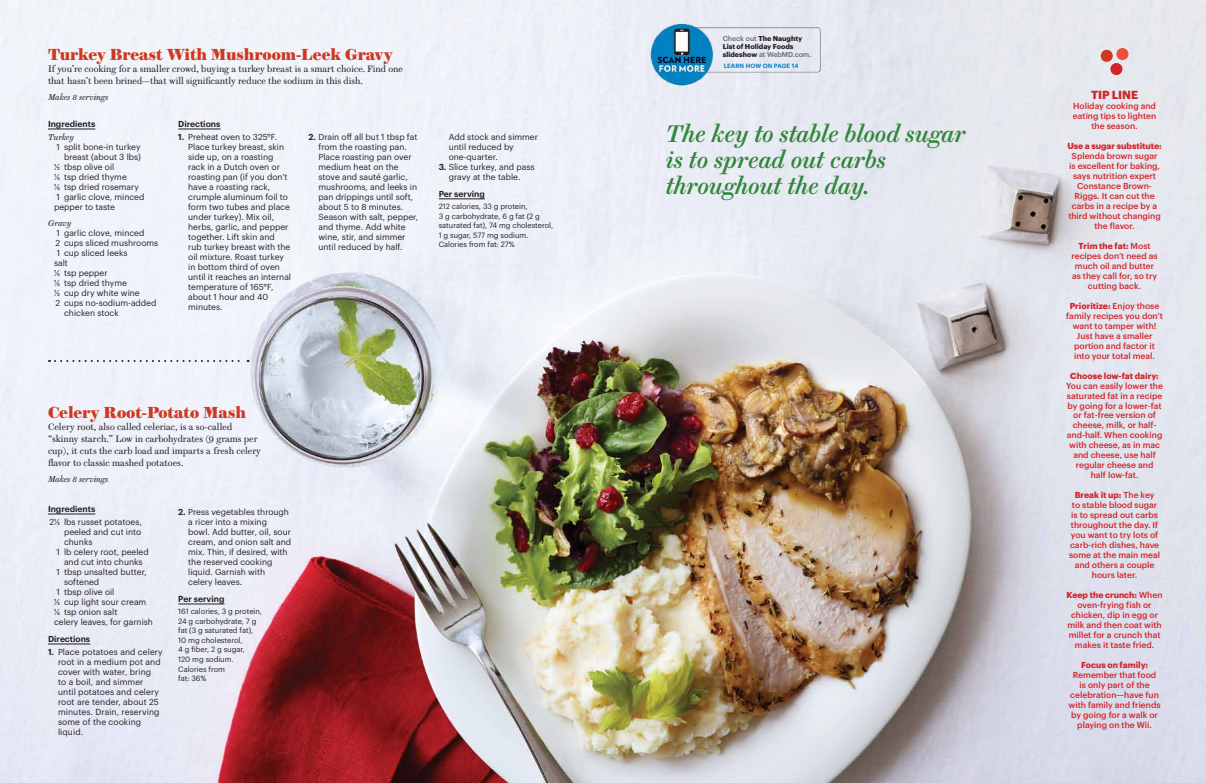
<style>
.page{position:relative;width:1206px;height:783px;background:#fff}
.page>*{position:absolute;margin:0;border:0;box-sizing:border-box;transform-origin:0 0}
.t1{font:italic 500 24px/26px "Brunel Text";color:#318739}
.t2{font:700 16px "Brunel Text";letter-spacing:-.005em;color:#cf381e}
.t3{font:700 11.5px "Graphik";letter-spacing:-.005em;color:#d2232a}
.t4{font:9.2px/12px "Brunel Text";color:#231f20}
.t5{font:8.5px/10px "Graphik";color:#231f20}
.t6{font:500 8.5px/10px "Graphik";color:#d2232a;text-align:center}
.t7{font:600 8.5px "Graphik";color:#231f20}
.t8{font:700 8.5px "Graphik";color:#d2232a}
.t9{font:italic 8.5px "Brunel Text";color:#231f20}
.t10{font:7.5px/9.5px "Graphik";letter-spacing:-.005em;color:#231f20}
.t11{font:700 7px/8px "Graphik";color:#231f20}
.t12{font:600 6px "Graphik";letter-spacing:.025em;color:#0081c6}
.s1{font-weight:600}
.s2{font-weight:500;color:#636466}
.s3{font-weight:700}
</style>
<div class="page">
<img style="left:0;top:0;width:1206px;height:783px">
<hr style="left:48px;top:129px;width:47px;height:1px;background:#231f20">
<div style="left:1101px;top:50px;width:12px;height:12px;background:#cf381e;border-radius:50%"></div>
<div style="left:1110px;top:63px;width:12px;height:12px;background:#d2232a;border-radius:50%"></div>
<div style="left:1116px;top:48px;width:12px;height:12px;background:#f04e37;border-radius:50%"></div>
<hr style="left:178px;top:129px;width:42px;height:1px;background:#231f20">
<hr style="left:439px;top:199px;width:46px;height:1px;background:#231f20">
<hr style="left:48px;top:514px;width:47px;height:1px;background:#231f20">
<hr style="left:48px;top:644px;width:42px;height:1px;background:#231f20">
<hr style="left:178px;top:604px;width:46px;height:1px;background:#231f20">
<div style="left:667px;top:27px;width:154px;height:45px;background:#e7eaf3"></div>
<svg style="left:49px;top:360px;width:200px;height:2px"></svg>
<img style="left:649px;top:21px;width:66px;height:66px">
<h2 class="t2" style="left:48px;top:46px;width:346px">Turkey Breast With Mushroom-Leek Gravy</h2>
<p class="t4" style="left:48px;top:63px;width:357px">If you’re cooking for a smaller crowd, buying a turkey breast is a smart choice. Find one that hasn’t been brined—that will significantly reduce the sodium in this dish.</p>
<p class="t9" style="left:48px;top:93px;width:62px">Makes 8 servings</p>
<p class="t7" style="left:48px;top:117px;width:49px">Ingredients</p>
<p class="t9" style="left:48px;top:132px;width:27px">Turkey</p>
<p class="t5" style="left:57px;top:141px;width:85px">1 split bone-in turkey</p>
<p class="t5" style="left:64px;top:151px;width:79px">breast (about 3 lbs)</p>
<p class="t5" style="left:54px;top:161px;width:62px">½ tbsp olive oil</p>
<p class="t5" style="left:54px;top:171px;width:74px">¼ tsp dried thyme</p>
<p class="t5" style="left:54px;top:181px;width:86px">¼ tsp dried rosemary</p>
<p class="t5" style="left:57px;top:191px;width:89px">1 garlic clove, minced</p>
<p class="t5" style="left:54px;top:201px;width:63px">pepper to taste</p>
<p class="t9" style="left:48px;top:218px;width:25px">Gravy</p>
<p class="t5" style="left:57px;top:227px;width:89px">1 garlic clove, minced</p>
<p class="t5" style="left:55px;top:237px;width:105px">2 cups sliced mushrooms</p>
<p class="t5" style="left:57px;top:247px;width:72px">1 cup sliced leeks</p>
<p class="t5" style="left:54px;top:257px;width:15px">salt</p>
<p class="t5" style="left:54px;top:267px;width:55px">¼ tsp pepper</p>
<p class="t5" style="left:54px;top:277px;width:74px">¼ tsp dried thyme</p>
<p class="t5" style="left:54px;top:287px;width:87px">½ cup dry white wine</p>
<p class="t5" style="left:55px;top:297px;width:103px">2 cups no-sodium-added</p>
<p class="t5" style="left:64px;top:307px;width:56px">chicken stock</p>
<p class="t7" style="left:178px;top:117px;width:44px">Directions</p>
<p class="t5" style="left:188px;top:131px;width:104px;text-indent:-10px"><span class="s1">1.</span> Preheat oven to 325°F.<br>Place turkey breast, skin side up, on a roasting rack in a Dutch oven or roasting pan (if you don’t have a roasting rack, crumple aluminum foil to form two tubes and place under turkey). Mix oil, herbs, garlic, and pepper together. Lift skin and<br>rub turkey breast with the oil mixture. Roast turkey in bottom third of oven until it reaches an internal temperature of 165°F, about 1 hour and 40 minutes.</p>
<p class="t5" style="left:318px;top:131px;width:101px;text-indent:-10px"><span class="s1">2.</span> Drain off all but 1 tbsp fat from the roasting pan.<br>Place roasting pan over medium heat on the stove and sauté garlic, mushrooms, and leeks in pan drippings until soft, about 5 to 8 minutes.<br>Season with salt, pepper, and thyme. Add white wine, stir, and simmer until reduced by half.</p>
<p class="t5" style="left:449px;top:131px;width:91px">Add stock and simmer until reduced by one-quarter.</p>
<p class="t5" style="left:439px;top:161px;width:97px;text-align:center"><span class="s1">3.</span> Slice turkey, and pass gravy at the table.</p>
<p class="t7" style="left:439px;top:187px;width:48px">Per serving</p>
<p class="t10" style="left:439px;top:201px;width:116px">212 calories, 33 g protein,<br>3 g carbohydrate, 6 g fat (2 g saturated fat), 74 mg cholesterol,<br>1 g sugar, 577 mg sodium.<br>Calories from fat: 27%</p>
<h2 class="t2" style="left:48px;top:403px;width:200px">Celery Root-Potato Mash</h2>
<p class="t4" style="left:48px;top:421px;width:214px">Celery root, also called celeriac, is a so-called “skinny starch.” Low in carbohydrates (9 grams per cup), it cuts the carb load and imparts a fresh celery flavor to classic mashed potatoes.</p>
<p class="t9" style="left:48px;top:474px;width:62px">Makes 8 servings</p>
<p class="t7" style="left:48px;top:502px;width:49px">Ingredients</p>
<p class="t5" style="left:50px;top:516px;width:94px">2½ lbs russet potatoes,</p>
<p class="t5" style="left:64px;top:526px;width:79px">peeled and cut into</p>
<p class="t5" style="left:64px;top:536px;width:30px">chunks</p>
<p class="t5" style="left:57px;top:546px;width:94px">1 lb celery root, peeled</p>
<p class="t5" style="left:64px;top:556px;width:80px">and cut into chunks</p>
<p class="t5" style="left:57px;top:566px;width:92px">1 tbsp unsalted butter,</p>
<p class="t5" style="left:64px;top:576px;width:37px">softened</p>
<p class="t5" style="left:57px;top:586px;width:59px">1 tbsp olive oil</p>
<p class="t5" style="left:54px;top:596px;width:94px">½ cup light sour cream</p>
<p class="t5" style="left:54px;top:606px;width:65px">¼ tsp onion salt</p>
<p class="t5" style="left:54px;top:616px;width:101px">celery leaves, for garnish</p>
<p class="t7" style="left:48px;top:632px;width:44px">Directions</p>
<p class="t5" style="left:58px;top:646px;width:106px;text-indent:-10px"><span class="s1">1.</span> Place potatoes and celery root in a medium pot and cover with water, bring<br>to a boil, and simmer until potatoes and celery root are tender, about 25 minutes. Drain, reserving some of the cooking liquid.</p>
<p class="t5" style="left:188px;top:506px;width:104px;text-indent:-10px"><span class="s1">2.</span> Press vegetables through a ricer into a mixing<br>bowl. Add butter, oil, sour cream, and onion salt and mix. Thin, if desired, with the reserved cooking liquid. Garnish with celery leaves.</p>
<p class="t7" style="left:178px;top:592px;width:48px">Per serving</p>
<p class="t10" style="left:178px;top:606px;width:85px">161 calories, 3 g protein,<br>24 g carbohydrate, 7 g fat (3 g saturated fat),<br>10 mg cholesterol,<br>4 g fiber, 2 g sugar,<br>120 mg sodium.<br>Calories from<br>fat: 36%</p>
<p class="t11" style="left:723px;top:33px;width:90px"><span class="s2">Check out</span> The Naughty<br>List of Holiday Foods slideshow <span class="s2">at WebMD.com.</span></p>
<p class="t12" style="left:724px;top:61px;width:76px">LEARN HOW ON PAGE 14</p>
<h1 class="t1" style="left:666px;top:121px;width:301px">The key to stable blood sugar is to spread out carbs throughout the day.</h1>
<h3 class="t3" style="left:1091px;top:86px;width:49px">TIP LINE</h3>
<p class="t6" style="left:1073px;top:100px;width:85px">Holiday cooking and eating tips to lighten the season.</p>
<p class="t8" style="left:1067px;top:139px;width:96px">Use a sugar substitute:</p>
<p class="t6" style="left:1068px;top:150px;width:94px">Splenda brown sugar is excellent for baking, says nutrition expert<br>Constance Brown-<br>Riggs. It can cut the carbs in a recipe by a third without changing the flavor.</p>
<p class="t6" style="left:1071px;top:240px;width:88px"><span class="s3">Trim the fat:</span> Most recipes don’t need as much oil and butter as they call for, so try cutting back.</p>
<p class="t6" style="left:1066px;top:300px;width:98px"><span class="s3">Prioritize:</span> Enjoy those family recipes you don’t want to tamper with!<br>Just have a smaller portion and factor it into your total meal.</p>
<p class="t8" style="left:1070px;top:369px;width:90px">Choose low-fat dairy:</p>
<p class="t6" style="left:1066px;top:380px;width:98px">You can easily lower the saturated fat in a recipe by going for a lower-fat or fat-free version of cheese, milk, or half&shy;and-half. When cooking with cheese, as in mac and cheese, use half regular cheese and<br>half low-fat.</p>
<p class="t6" style="left:1069px;top:490px;width:93px"><span class="s3">Break it up:</span> The key<br>to stable blood sugar is to spread out carbs throughout the day. If you want to try lots of carb-rich dishes, have some at the main meal and others a couple hours later.</p>
<p class="t6" style="left:1067px;top:590px;width:97px"><span class="s3">Keep the crunch:</span> When oven-frying fish or chicken, dip in egg or milk and then coat with millet for a crunch that makes it taste fried.</p>
<p class="t8" style="left:1081px;top:659px;width:69px">Focus on family:</p>
<p class="t6" style="left:1069px;top:670px;width:94px">Remember that food<br>is only part of the celebration—have fun with family and friends by going for a walk or playing on the Wii.</p>
</div>
